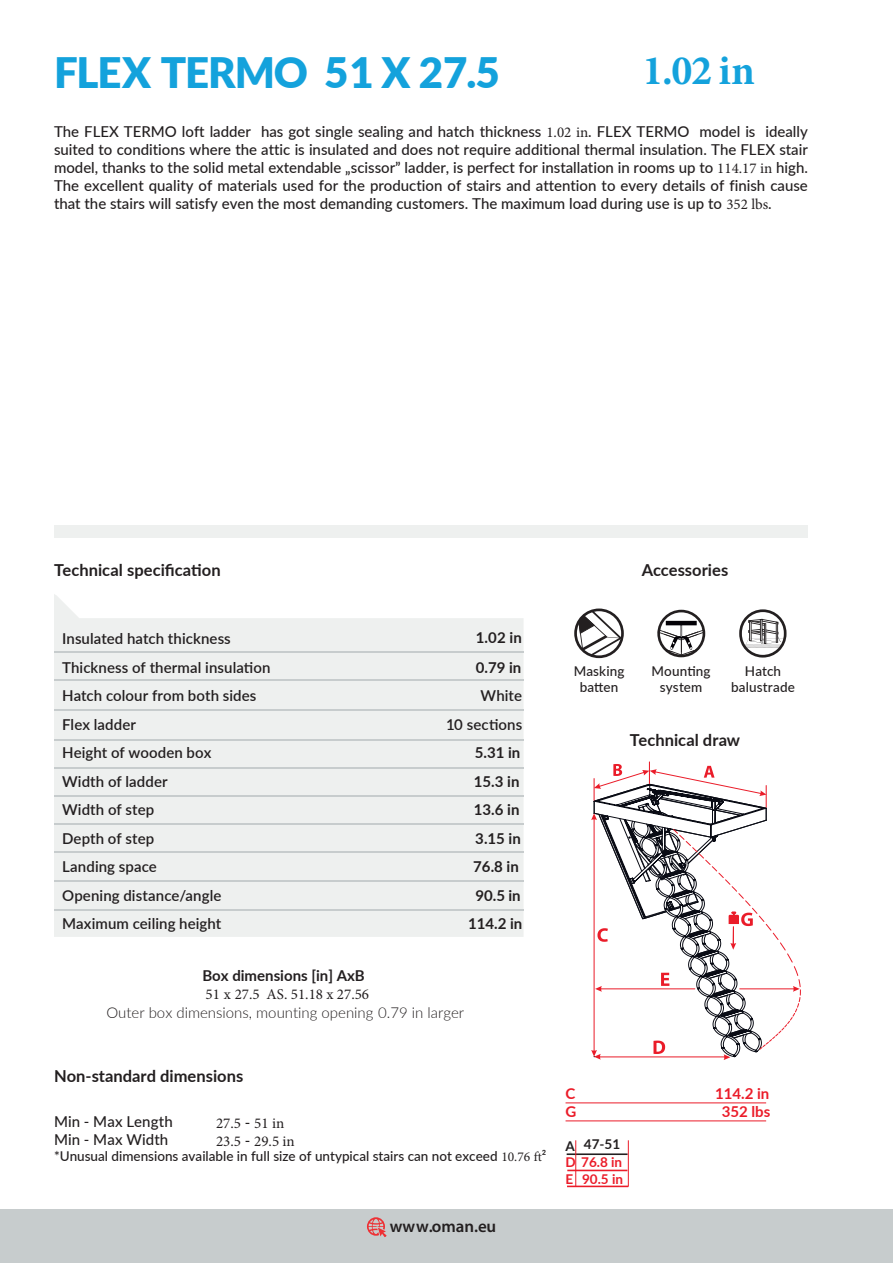
<style>
.page{position:relative;width:893px;height:1263px;background:#fff}
.page>*{position:absolute;margin:0;border:0;box-sizing:border-box;transform-origin:0 0}
.t1{font:900 42px "Lato";letter-spacing:-.025em;color:#14a2dc}
.t2{font:700 42px "Minion Pro";color:#14a2dc}
.t3{font:600 16.95px "Myriad Pro";color:#231f20}
.t4{font:700 16.5px "Lato";color:#231f20}
.t5{font:500 15px/18px "Lato";color:#231f20;text-align:justify}
.t6{font:600 15px "Lato";letter-spacing:.005em;color:#231f20}
.t7{font:300 15px/18.5px "Lato";color:#231f20;text-align:center}
.t8{font:700 15px/29px "Lato";color:#231f20}
.t9{font:15px/17.9px "Minion Pro";color:#231f20}
.t10{font:700 15px "Lato";color:#eb1c29}
.t11{font:500 13.5px "Lato";color:#231f20}
.t12{font:700 13.5px "Lato";color:#eb1c29}
.t13{font:700 13.5px "Lato";color:#231f20}
.s1{font-family:"Minion Pro";font-weight:400}
.s2{font-weight:700}
.s3{font-family:"Lato";font-weight:500}
</style>
<div class="page">
<div style="left:0;top:1209px;width:893px;height:54px;background:#c7cccd"></div>
<svg style="left:367px;top:1217px;width:19px;height:20px"></svg>
<svg style="left:54px;top:594px;width:470px;height:343px;background:#eff0f0"></svg>
<hr style="left:54px;top:909px;width:470px;height:2px;background:#c7cccd">
<hr style="left:54px;top:880px;width:470px;height:2px;background:#c7cccd">
<hr style="left:54px;top:852px;width:470px;height:1px;background:#c7cccd">
<hr style="left:54px;top:823px;width:470px;height:2px;background:#c7cccd">
<hr style="left:54px;top:795px;width:470px;height:2px;background:#c7cccd">
<hr style="left:54px;top:767px;width:470px;height:2px;background:#c7cccd">
<hr style="left:54px;top:739px;width:470px;height:2px;background:#c7cccd">
<hr style="left:54px;top:709px;width:470px;height:2px;background:#c7cccd">
<hr style="left:54px;top:679px;width:470px;height:2px;background:#c7cccd">
<hr style="left:54px;top:651px;width:470px;height:2px;background:#c7cccd">
<svg style="left:739px;top:609px;width:47px;height:48px"></svg>
<svg style="left:574px;top:608px;width:50px;height:50px"></svg>
<svg style="left:657px;top:610px;width:48px;height:47px"></svg>
<div style="left:54px;top:525px;width:754px;height:13px;background:#eef0ef"></div>
<hr style="left:566px;top:1102px;width:200px;height:1px;background:#eb1c29">
<hr style="left:566px;top:1120px;width:200px;height:1px;background:#eb1c29">
<svg style="left:591px;top:762px;width:210px;height:298px"></svg>
<hr style="left:567px;top:1154px;width:61px;height:1px;background:#231f20">
<hr style="left:567px;top:1170px;width:60px;height:1px;background:#eb1c29">
<hr style="left:567px;top:1186px;width:61px;height:1px;background:#eb1c29">
<hr style="left:575px;top:1140px;width:1px;height:46px;background:#eb1c29">
<hr style="left:628px;top:1140px;width:1px;height:46px;background:#eb1c29">
<p class="t2" style="left:643px;top:41px;width:114px">1.02 in</p>
<p class="t1" style="left:54px;top:41px;width:447px">FLEX TERMO 51 X 27.5</p>
<p class="t5" style="left:54px;top:122px;width:755px">The FLEX TERMO loft ladder has got single sealing and hatch thickness <span class="s1">1.02 in</span>. FLEX TERMO model is ideally suited to conditions where the attic is insulated and does not require additional thermal insulation. The FLEX stair model, thanks to the solid metal extendable „scissor” ladder, is perfect for installation in rooms up to <span class="s1">114.17 in</span> high.<br>The excellent quality of materials used for the production of stairs and attention to every details of finish cause that the stairs will satisfy even the most demanding customers. The maximum load during use is up to <span class="s1">352 lbs</span>.</p>
<p class="t4" style="left:54px;top:558px;width:168px">Technical specification</p>
<p class="t4" style="left:642px;top:558px;width:88px">Accessories</p>
<p class="t6" style="left:62px;top:628px;width:170px">Insulated hatch thickness</p>
<p class="t8" style="left:476px;top:622px;width:48px">1.02 in</p>
<p class="t6" style="left:62px;top:656px;width:210px">Thickness of thermal insulation</p>
<p class="t8" style="left:476px;top:652px;width:47px">0.79 in</p>
<p class="t6" style="left:62px;top:685px;width:196px">Hatch colour from both sides</p>
<p class="t6" style="left:481px;top:685px;width:43px">White</p>
<p class="t6" style="left:62px;top:713px;width:75px">Flex ladder</p>
<p class="t6" style="left:446px;top:713px;width:78px">10 sections</p>
<p class="t6" style="left:62px;top:742px;width:151px">Height of wooden box</p>
<p class="t8" style="left:475px;top:737px;width:47px">5.31 in</p>
<p class="t6" style="left:62px;top:770px;width:107px">Width of ladder</p>
<p class="t8" style="left:474px;top:766px;width:47px">15.3 in</p>
<p class="t6" style="left:62px;top:799px;width:94px">Width of step</p>
<p class="t8" style="left:474px;top:794px;width:47px">13.6 in</p>
<p class="t6" style="left:62px;top:827px;width:94px">Depth of step</p>
<p class="t8" style="left:475px;top:823px;width:47px">3.15 in</p>
<p class="t6" style="left:62px;top:856px;width:96px">Landing space</p>
<p class="t6" style="left:62px;top:884px;width:161px">Opening distance/angle</p>
<p class="t8" style="left:473px;top:851px;width:49px">76.8 in<br>90.5 in</p>
<p class="t6" style="left:62px;top:913px;width:161px">Maximum ceiling height</p>
<p class="t8" style="left:468px;top:908px;width:56px">114.2 in</p>
<p class="t7" style="left:106px;top:965px;width:359px"><span class="s2">Box dimensions [in] AxB<br></span><span class="s1">51 x 27.5 AS. 51.18 x 27.56<br></span>Outer box dimensions, mounting opening 0.79 in larger</p>
<p class="t4" style="left:54px;top:1063px;width:191px">Non-standard dimensions</p>
<p class="t5" style="left:54px;top:1112px;width:120px">Min - Max Length</p>
<p class="t5" style="left:54px;top:1130px;width:116px">Min - Max Width</p>
<p class="t9" style="left:216px;top:1115px;width:80px">27.5 <span class="s3">-</span> 51 in<br>23.5 <span class="s3">-</span> 29.5 in</p>
<p class="t11" style="left:54px;top:1147px;width:494px">*Unusual dimensions available in full size of untypical stairs can not exceed <span class="s1">10.76 ft</span>²</p>
<p class="t3" style="left:390px;top:1216px;width:108px">www.oman.eu</p>
<p class="t11" style="left:574px;top:661px;width:52px">Masking</p>
<p class="t11" style="left:580px;top:677px;width:40px">batten</p>
<p class="t11" style="left:651px;top:661px;width:61px">Mounting</p>
<p class="t11" style="left:660px;top:677px;width:44px">system</p>
<p class="t11" style="left:745px;top:661px;width:38px">Hatch</p>
<p class="t11" style="left:731px;top:677px;width:65px">balustrade</p>
<p class="t4" style="left:630px;top:728px;width:112px">Technical draw</p>
<p class="t10" style="left:566px;top:1083px;width:11px">C</p>
<p class="t10" style="left:715px;top:1083px;width:56px">114.2 in</p>
<p class="t10" style="left:566px;top:1101px;width:12px">G</p>
<p class="t10" style="left:722px;top:1101px;width:50px">352 lbs</p>
<p class="t13" style="left:566px;top:1134px;width:56px">A 47-51</p>
<p class="t12" style="left:566px;top:1152px;width:58px">D 76.8 in</p>
<p class="t12" style="left:566px;top:1169px;width:59px">E 90.5 in</p>
</div>
